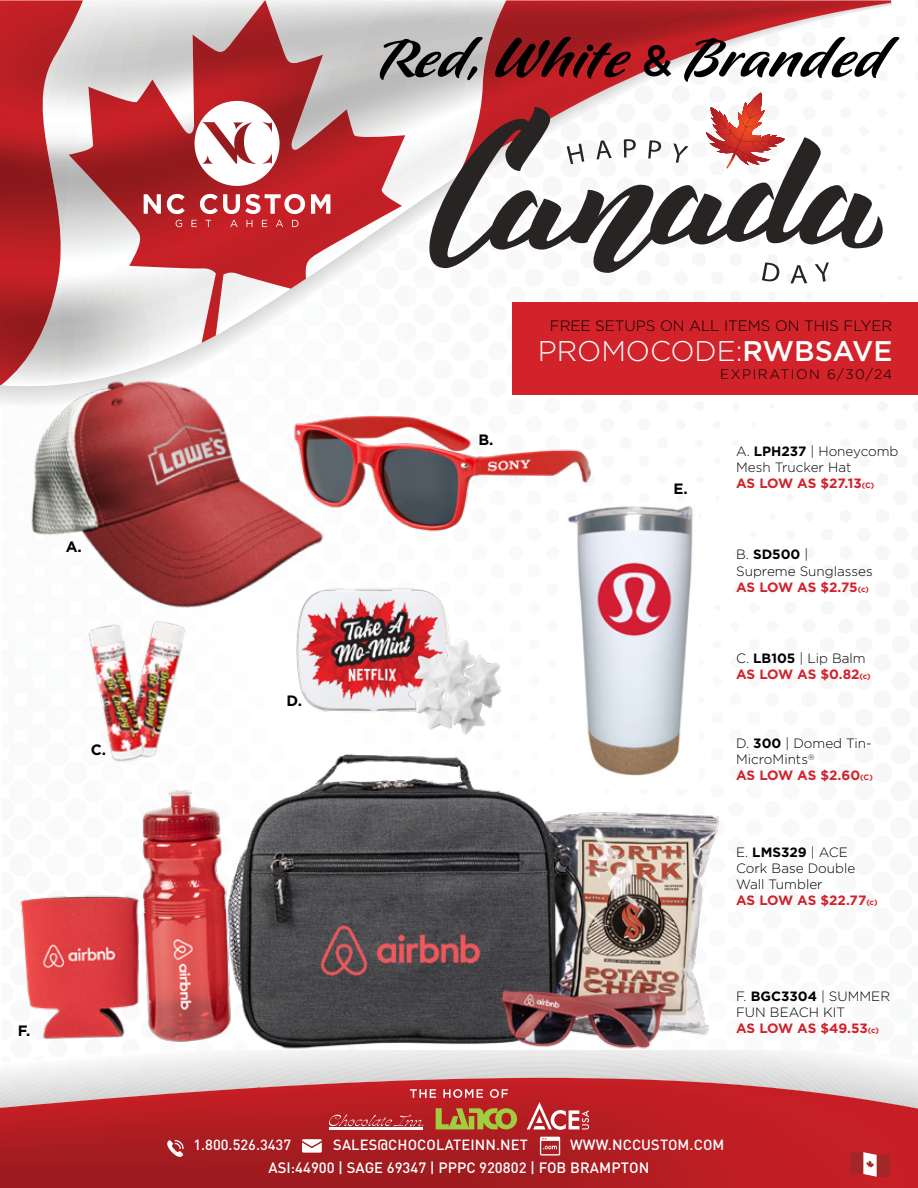
<style>
.page{position:relative;width:918px;height:1188px;background:#fff}
.page>*{position:absolute;margin:0;border:0;box-sizing:border-box;transform-origin:0 0}
.t1{font:900 66px "Pooper";color:#000}
.t2{font:300 28.35px "Gotham";color:#fff}
.t3{font:300 15px "Gotham";color:#000}
.t4{font:700 15px "Gotham";color:#000}
.t5{font:500 14.85px "DIN Pro";color:#fff}
.t6{font:500 14.55px "DIN Pro";letter-spacing:.01em;color:#fff}
.t7{font:300 13.65px "Gotham";letter-spacing:.11em;color:#000}
.t8{font:300 13.5px/16.2px "Gotham";color:#000}
.t9{font:700 13.5px/16.2px "Gotham";letter-spacing:-.01em;color:#d2232a}
.s1{font-family:"Gotham";font-weight:500;font-size:43.5px}
.s2{font-weight:500}
.s3{font-weight:700}
.s4{font-weight:700;color:#d2232a}
.s5{font-weight:700;font-size:7.8px;color:#d2232a}
.s6{font-weight:300;color:#000}
.s7{color:#000}
.s8{font-size:7.8px}
</style>
<div class="page">
<svg style="left:0;top:0;width:808px;height:386px"></svg>
<img style="left:0;top:0;width:68px;height:385px">
<img style="left:459px;top:0;width:432px;height:93px">
<img style="left:68px;top:0;width:337px;height:343px">
<svg style="left:0;top:1050px;width:850px;height:29px;fill:#e6e6e6"></svg>
<img style="left:244px;top:1078px;width:674px;height:110px">
<img style="left:0;top:1130px;width:261px;height:58px">
<svg style="left:429px;top:93px;width:454px;height:190px"></svg>
<img style="left:339px;top:415px;width:252px;height:117px">
<img style="left:559px;top:503px;width:135px;height:240px">
<div style="left:512px;top:302px;width:406px;height:93px;background:#d2232a"></div>
<img style="left:156px;top:634px;width:29px;height:109px">
<img style="left:88px;top:634px;width:68px;height:109px">
<img style="left:296px;top:588px;width:153px;height:124px">
<img style="left:407px;top:635px;width:94px;height:100px">
<img style="left:0;top:743px;width:739px;height:312px">
<img style="left:1px;top:341px;width:338px;height:293px">
<svg style="left:144px;top:194px;width:17px;height:20px"></svg>
<svg style="left:167px;top:194px;width:18px;height:20px"></svg>
<svg style="left:200px;top:194px;width:105px;height:20px"></svg>
<svg style="left:311px;top:194px;width:19px;height:20px"></svg>
<svg style="left:176px;top:220px;width:6px;height:7px"></svg>
<svg style="left:192px;top:220px;width:5px;height:7px"></svg>
<svg style="left:205px;top:220px;width:6px;height:7px"></svg>
<svg style="left:230px;top:220px;width:8px;height:7px"></svg>
<svg style="left:247px;top:220px;width:5px;height:7px"></svg>
<svg style="left:262px;top:220px;width:5px;height:7px"></svg>
<svg style="left:276px;top:220px;width:7px;height:7px"></svg>
<svg style="left:292px;top:220px;width:6px;height:7px"></svg>
<svg style="left:195px;top:101px;width:85px;height:85px"></svg>
<svg style="left:850px;top:1152px;width:40px;height:25px"></svg>
<svg style="left:540px;top:1137px;width:20px;height:19px"></svg>
<svg style="left:167px;top:1140px;width:17px;height:17px"></svg>
<svg style="left:302px;top:1139px;width:20px;height:14px"></svg>
<svg style="left:0;top:1079px;width:918px;height:51px;background:#c44a4b"></svg>
<h1 class="t1" style="left:380px;top:24px;width:506px">Red, White <span class="s1">&amp;</span> Branded</h1>
<p class="t4" style="left:66px;top:538px;width:18px">A.</p>
<p class="t4" style="left:91px;top:741px;width:17px">C.</p>
<p class="t4" style="left:18px;top:1022px;width:14px">F.</p>
<p class="t4" style="left:287px;top:692px;width:17px">D.</p>
<p class="t4" style="left:478px;top:431px;width:17px">B.</p>
<p class="t3" style="left:550px;top:317px;width:344px">FREE SETUPS ON ALL ITEMS ON THIS FLYER</p>
<h2 class="t2" style="left:538px;top:335px;width:356px">PROMOCODE:<span class="s2">RWBSAVE</span></h2>
<p class="t7" style="left:720px;top:366px;width:174px">EXPIRATION 6/30/24</p>
<p class="t4" style="left:673px;top:480px;width:16px">E.</p>
<p class="t8" style="left:736px;top:443px;width:164px">A. <span class="s3">LPH237</span> | Honeycomb<br>Mesh Trucker Hat<br><span class="s4">AS LOW AS $27.13</span><span class="s5">(C)</span></p>
<p class="t8" style="left:736px;top:546px;width:138px">B. <span class="s3">SD500</span> |<br>Supreme Sunglasses<br><span class="s4">AS LOW AS $2.75</span><span class="s5">(c)</span></p>
<p class="t9" style="left:736px;top:650px;width:136px"><span class="s6">C.</span> <span class="s7">LB105</span> <span class="s6">| Lip Balm<br></span>AS LOW AS $0.82<span class="s8">(c)</span></p>
<p class="t8" style="left:736px;top:735px;width:138px">D. <span class="s3">300</span> | Domed Tin-<br>MicroMints<sup>®<br></sup><span class="s4">AS LOW AS $2.60</span><span class="s5">(C)</span></p>
<p class="t8" style="left:736px;top:844px;width:143px">E. <span class="s3">LMS329</span> | ACE<br>Cork Base Double<br>Wall Tumbler<br><span class="s4">AS LOW AS $22.77</span><span class="s5">(c)</span></p>
<p class="t8" style="left:736px;top:988px;width:155px">F. <span class="s3">BGC3304</span> | SUMMER<br>FUN BEACH KIT<br><span class="s4">AS LOW AS $49.53</span><span class="s5">(c)</span></p>
<p class="t6" style="left:194px;top:1135px;width:99px">1.800.526.3437</p>
<p class="t6" style="left:333px;top:1135px;width:196px">SALES@CHOCOLATEINN.NET</p>
<p class="t6" style="left:570px;top:1135px;width:156px">WWW.NCCUSTOM.COM</p>
<p class="t5" style="left:268px;top:1157px;width:383px">ASI:44900 | SAGE 69347 | PPPC 920802 | FOB BRAMPTON</p>
</div>
